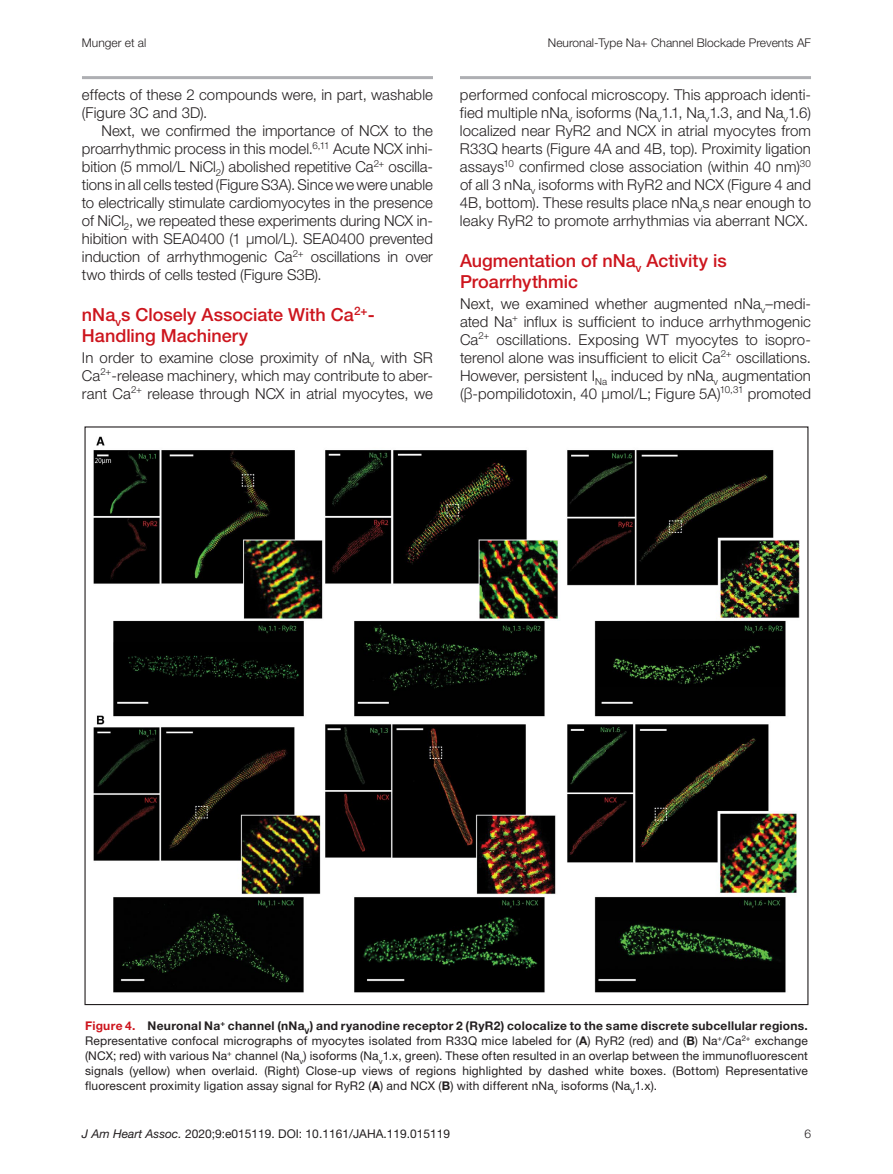
<style>
.page{position:relative;width:893px;height:1174px;background:#fff}
.page>*{position:absolute;margin:0;border:0;box-sizing:border-box;transform-origin:0 0}
.t1{font:500 18px/21px "Helvetica Neue LT Std";color:#cd151d}
.t2{font:300 15px/18px "Helvetica Neue LT Std";letter-spacing:.005em;color:#231f20;text-align:justify}
.t3{font:12px/15px "Helvetica Neue LT Std";letter-spacing:.01em;color:#231f20;text-align:justify}
.t4{font:300 12px "Helvetica Neue LT Std";color:#231f20}
.s1{font-family:"Noto Sans"}
.s2{font-weight:700;color:#cd151d}
.s3{font-weight:700}
.s4{font-style:italic}
</style>
<div class="page">
<img style="left:94px;top:436px;width:705px;height:557px">
<hr style="left:82px;top:76px;width:351px;height:3px;background:#aeafb3">
<hr style="left:460px;top:76px;width:351px;height:3px;background:#aeafb3">
<p class="t4" style="left:82px;top:35px;width:66px">Munger et al</p>
<p class="t4" style="left:548px;top:35px;width:265px">Neuronal-Type Na+ Channel Blockade Prevents AF</p>
<p class="t2" style="left:82px;top:85px;width:353px">effects of these 2 compounds were, in part, washable (Figure 3C and 3D).</p>
<p class="t2" style="left:82px;top:121px;width:353px;text-indent:20px">Next, we confirmed the importance of NCX to the proarrhythmic process in this model.<sup>6,11</sup> Acute NCX inhi&shy;bition (5 mmol/L NiCl<sub>2</sub>) abolished repetitive Ca<sup>2+</sup> oscilla&shy;tions in all cells tested (Figure S3A). Since we were unable to electrically stimulate cardiomyocytes in the presence of NiCl<sub>2</sub>, we repeated these experiments during NCX in&shy;hibition with SEA0400 (1 <span class="s1">μ</span>mol/L). SEA0400 prevented induction of arrhythmogenic Ca<sup>2+</sup> oscillations in over two thirds of cells tested (Figure S3B).</p>
<p class="t1" style="left:82px;top:304px;width:294px">nNa<sub>v</sub>s Closely Associate With Ca<sup>2+</sup>-<br>Handling Machinery</p>
<p class="t2" style="left:82px;top:348px;width:352px">In order to examine close proximity of nNa<sub>v</sub> with SR Ca<sup>2+</sup>-release machinery, which may contribute to aber&shy;rant Ca<sup>2+</sup> release through NCX in atrial myocytes, we</p>
<p class="t2" style="left:460px;top:85px;width:353px">performed confocal microscopy. This approach identi&shy;fied multiple nNa<sub>v</sub> isoforms (Na<sub>v</sub>1.1, Na<sub>v</sub>1.3, and Na<sub>v</sub>1.6) localized near RyR2 and NCX in atrial myocytes from R33Q hearts (Figure 4A and 4B, top). Proximity ligation assays<sup>10</sup> confirmed close association (within 40 nm)<sup>30 </sup>of all 3 nNa<sub>v</sub> isoforms with RyR2 and NCX (Figure 4 and 4B, bottom). These results place nNa<sub>v</sub>s near enough to leaky RyR2 to promote arrhythmias via aberrant NCX.</p>
<p class="t1" style="left:460px;top:250px;width:268px">Augmentation of nNa<sub>v</sub> Activity is<br>Proarrhythmic</p>
<p class="t2" style="left:460px;top:294px;width:352px">Next, we examined whether augmented nNa<sub>v</sub>–medi&shy;ated Na<sup>+</sup> influx is sufficient to induce arrhythmogenic Ca<sup>2+</sup> oscillations. Exposing WT myocytes to isopro&shy;terenol alone was insufficient to elicit Ca<sup>2+</sup> oscillations.<br>However, persistent I<sub>Na</sub> induced by nNa<sub>v</sub> augmentation (<span class="s1">β</span>-pompilidotoxin, 40 <span class="s1">μ</span>mol/L; Figure 5A)<sup>10,31</sup> promoted</p>
<p class="t3" style="left:85px;top:1018px;width:724px"><span class="s2">Figure 4.</span> <span class="s3">Neuronal Na</span><sup>+</sup> <span class="s3">channel (nNa</span><sub>V</sub><span class="s3">) and ryanodine receptor 2 (RyR2) colocalize to the same discrete subcellular regions.<br></span>Representative confocal micrographs of myocytes isolated from R33Q mice labeled for (<span class="s3">A</span>) RyR2 (red) and (<span class="s3">B</span>) Na<sup>+</sup>/Ca<sup>2+</sup> exchange (NCX; red) with various Na<sup>+</sup> channel (Na<sub>v</sub>) isoforms (Na<sub>v</sub>1.x, green). These often resulted in an overlap between the immunofluorescent signals (yellow) when overlaid. (Right) Close-up views of regions highlighted by dashed white boxes. (Bottom) Representative fluorescent proximity ligation assay signal for RyR2 (<span class="s3">A</span>) and NCX (<span class="s3">B</span>) with different nNa<sub>v</sub> isoforms (Na<sub>V</sub>1.x).</p>
<p class="t3" style="left:82px;top:1126px;width:370px"><span class="s4">J Am Heart Assoc.</span> 2020;9:e015119. DOI: 10.1161/JAHA.119.015119</p>
<p class="t4" style="left:804px;top:1126px;width:8px">6</p>
</div>
